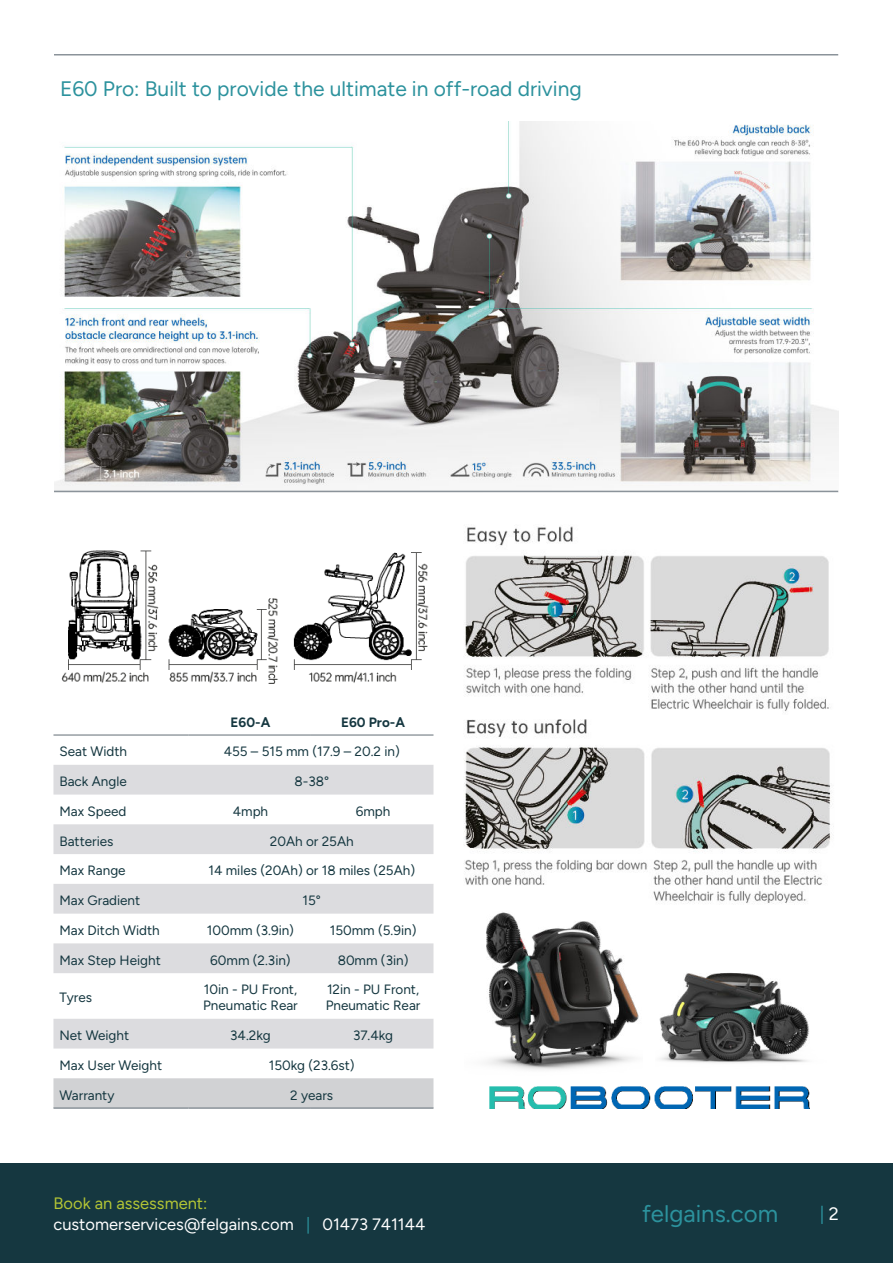
<style>
.page{position:relative;width:893px;height:1263px;background:#fff}
.page>*{position:absolute;margin:0;border:0;box-sizing:border-box;transform-origin:0 0}
.t1{font:24px "Figtree";color:#2c929d}
.t2{font:21px "Figtree";color:#2c929d}
.t3{font:18px "Figtree";color:#2c929d}
.t4{font:16.5px/21px "Figtree";color:#fff}
.t5{font:13.5px/16.2px "Figtree";color:#153740}
.t6{font:700 13.5px "Figtree";color:#153740}
.s1{color:#b3c535}
.s2{color:#2c929d}
.s3{color:#fff}
</style>
<div class="page">
<div style="left:0;top:1163px;width:893px;height:100px;background:#153740"></div>
<img style="left:54px;top:121px;width:784px;height:370px">
<hr style="left:54px;top:54px;width:784px;height:2px;background:#8b939a">
<hr style="left:54px;top:491px;width:784px;height:1px;background:#8b939a">
<svg style="left:53px;top:765px;width:380px;height:283px;fill:#dcdcdf"></svg>
<div style="left:53px;top:1078px;width:380px;height:29px;background:#d1d2d4"></div>
<hr style="left:53px;top:1107px;width:135px;height:2px;background:#8b939a">
<hr style="left:188px;top:1107px;width:123px;height:2px;background:#8b939a">
<hr style="left:311px;top:1107px;width:122px;height:2px;background:#8b939a">
<hr style="left:53px;top:735px;width:135px;height:1px;background:#636e76">
<hr style="left:188px;top:735px;width:123px;height:1px;background:#636e76">
<hr style="left:311px;top:735px;width:122px;height:1px;background:#636e76">
<img style="left:61px;top:550px;width:368px;height:134px">
<img style="left:486px;top:912px;width:153px;height:158px">
<img style="left:659px;top:973px;width:150px;height:90px">
<img style="left:465px;top:525px;width:364px;height:187px">
<img style="left:464px;top:719px;width:367px;height:185px">
<img style="left:489px;top:1086px;width:320px;height:23px">
<h2 class="t2" style="left:60px;top:79px;width:523px">E60 Pro: Built to provide the ultimate in off-road driving</h2>
<p class="t6" style="left:231px;top:716px;width:41px">E60-A</p>
<p class="t6" style="left:341px;top:716px;width:65px">E60 Pro-A</p>
<p class="t5" style="left:59px;top:744px;width:69px">Seat Width</p>
<p class="t5" style="left:224px;top:744px;width:178px">455 – 515 mm (17.9 – 20.2 in)</p>
<p class="t5" style="left:59px;top:774px;width:69px">Back Angle</p>
<p class="t5" style="left:295px;top:774px;width:36px">8-38°</p>
<p class="t5" style="left:59px;top:804px;width:68px">Max Speed</p>
<p class="t5" style="left:233px;top:804px;width:37px">4mph</p>
<p class="t5" style="left:356px;top:804px;width:36px">6mph</p>
<p class="t5" style="left:59px;top:834px;width:56px">Batteries</p>
<p class="t5" style="left:270px;top:834px;width:85px">20Ah or 25Ah</p>
<p class="t5" style="left:59px;top:863px;width:68px">Max Range</p>
<p class="t5" style="left:208px;top:863px;width:208px">14 miles (20Ah) or 18 miles (25Ah)</p>
<p class="t5" style="left:59px;top:893px;width:82px">Max Gradient</p>
<p class="t5" style="left:303px;top:893px;width:20px">15°</p>
<p class="t5" style="left:59px;top:923px;width:102px">Max Ditch Width</p>
<p class="t5" style="left:207px;top:923px;width:89px">100mm (3.9in)</p>
<p class="t5" style="left:330px;top:923px;width:88px">150mm (5.9in)</p>
<p class="t5" style="left:59px;top:953px;width:103px">Max Step Height</p>
<p class="t5" style="left:210px;top:953px;width:82px">60mm (2.3in)</p>
<p class="t5" style="left:338px;top:953px;width:72px">80mm (3in)</p>
<p class="t5" style="left:59px;top:990px;width:34px">Tyres</p>
<p class="t5" style="left:203px;top:982px;width:96px">10in - PU Front,<br>Pneumatic Rear</p>
<p class="t5" style="left:326px;top:982px;width:96px">12in - PU Front,<br>Pneumatic Rear</p>
<p class="t5" style="left:59px;top:1028px;width:71px">Net Weight</p>
<p class="t5" style="left:230px;top:1028px;width:42px">34.2kg</p>
<p class="t5" style="left:353px;top:1028px;width:42px">37.4kg</p>
<p class="t5" style="left:59px;top:1058px;width:104px">Max User Weight</p>
<p class="t5" style="left:269px;top:1058px;width:87px">150kg (23.6st)</p>
<p class="t5" style="left:59px;top:1087px;width:57px">Warranty</p>
<p class="t5" style="left:290px;top:1087px;width:44px">2 years</p>
<p class="t4" style="left:53px;top:1193px;width:373px"><span class="s1">Book an assessment: </span>customerservices@felgains.com <span class="s2">|</span> 01473 741144</p>
<h1 class="t1" style="left:642px;top:1203px;width:137px">felgains.com</h1>
<h3 class="t3" style="left:820px;top:1206px;width:21px">| <span class="s3">2</span></h3>
</div>
